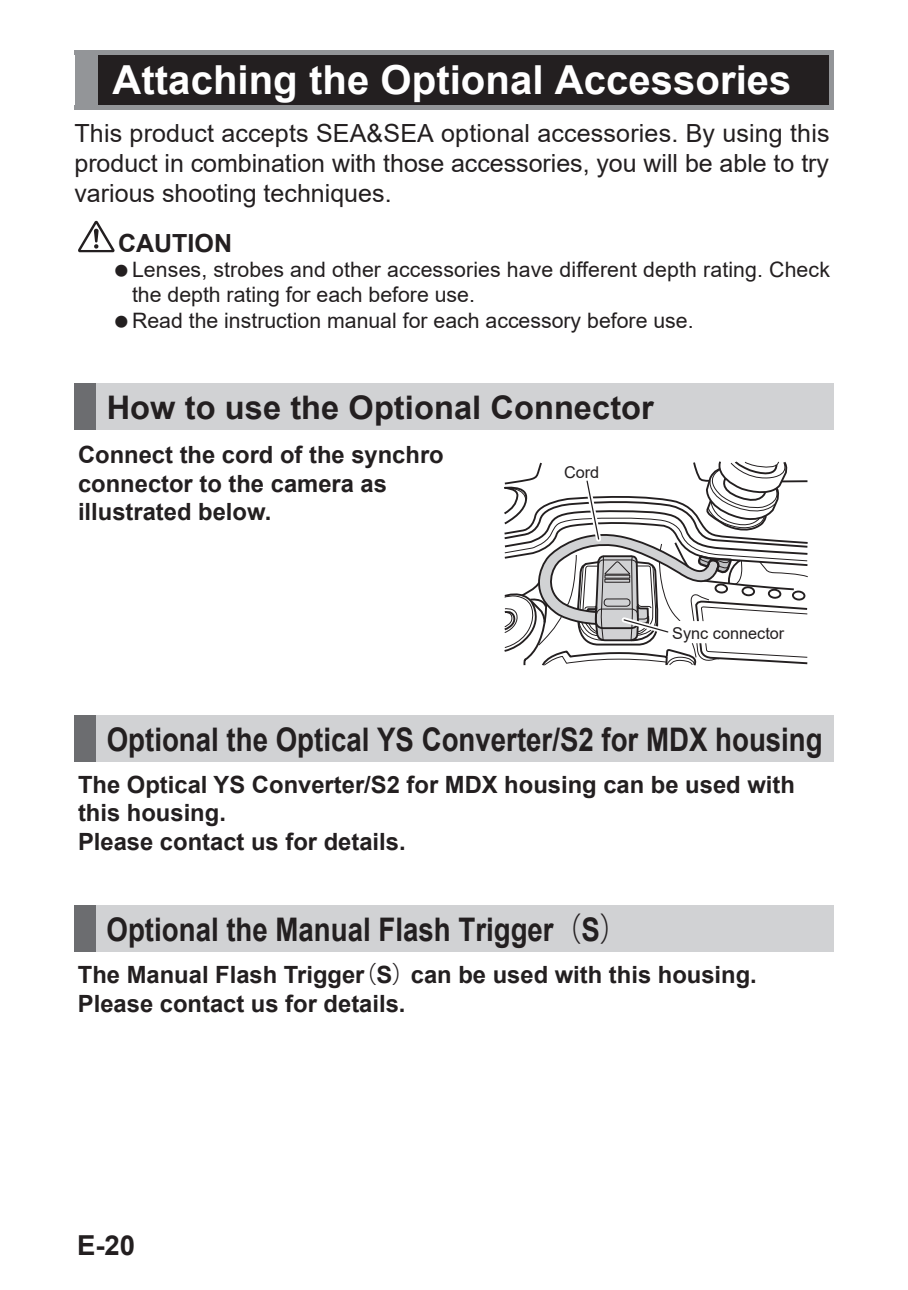
<style>
.page{position:relative;width:908px;height:1290px;background:#fff}
.page>*{position:absolute;margin:0;border:0;box-sizing:border-box;transform-origin:0 0}
.t1{font:700 40px "Arial";color:#fff}
.t2{font:700 32.5px "Arial";color:#231f20;scale:.85 1}
.t3{font:700 32.5px "Arial";color:#231f20}
.t4{font:700 27.5px "Arial";color:#231f20}
.t5{font:25px/30px "Arial";color:#231f20;text-align:justify}
.t6{font:700 25px "Arial";color:#231f20}
.t7{font:700 23.75px/28.5px "Arial";color:#231f20}
.t8{font:21.25px/25.5px "Arial";color:#231f20}
.t9{font:16.25px "Arial";color:#231f20}
.s1{font-family:"Koz Go Pr 6 N";font-weight:400}
</style>
<div class="page">
<div style="left:77px;top:52px;width:21px;height:55px;background:#939598"></div>
<div style="left:98px;top:52px;width:732px;height:55px;background:#231f20"></div>
<div style="left:74px;top:52px;width:5px;height:56px;background:#939598"></div>
<div style="left:828px;top:52px;width:5px;height:55px;background:#939598"></div>
<div style="left:74px;top:50px;width:759px;height:5px;background:#939598"></div>
<div style="left:74px;top:105px;width:759px;height:5px;background:#939598"></div>
<div style="left:96px;top:715px;width:737px;height:47px;background:#d1d2d4"></div>
<div style="left:74px;top:715px;width:22px;height:47px;background:#6c6d70"></div>
<svg style="left:78px;top:221px;width:36px;height:31px"></svg>
<div style="left:74px;top:383px;width:22px;height:46px;background:#6c6d70"></div>
<div style="left:96px;top:383px;width:737px;height:46px;background:#d1d2d4"></div>
<svg style="left:504px;top:461px;width:304px;height:205px"></svg>
<div style="left:96px;top:905px;width:737px;height:46px;background:#d1d2d4"></div>
<div style="left:74px;top:905px;width:22px;height:46px;background:#6c6d70"></div>
<h1 class="t1" style="left:112px;top:52px;width:680px">Attaching the Optional Accessories</h1>
<p class="t5" style="left:74px;top:118px;width:756px">This product accepts SEA&amp;SEA optional accessories. By using this product in combination with those accessories, you will be able to try various shooting techniques.</p>
<p class="t6" style="left:118px;top:225px;width:115px">CAUTION</p>
<p class="t8" style="left:132px;top:257px;width:699px">Lenses, strobes and other accessories have different depth rating. Check the depth rating for each before use.<br>Read the instruction manual for each accessory before use.</p>
<h2 class="t3" style="left:107px;top:384px;width:548px">How to use the Optional Connector</h2>
<p class="t7" style="left:78px;top:441px;width:367px">Connect the cord of the synchro connector to the camera as illustrated below.</p>
<p class="t9" style="left:563px;top:461px;width:37px">Cord</p>
<p class="t9" style="left:672px;top:622px;width:113px">Sync connector</p>
<h2 class="t2" style="left:107px;top:717px;width:843px">Optional the Optical YS Converter/S2 for MDX housing</h2>
<p class="t7" style="left:78px;top:770px;width:718px">The Optical YS Converter/S2 for MDX housing can be used with this housing.<br>Please contact us for details.</p>
<h2 class="t2" style="left:106px;top:906px;width:614px">Optional the Manual Flash Trigger<span class="s1">（</span>S<span class="s1">）</span></h2>
<p class="t7" style="left:78px;top:960px;width:680px">The Manual Flash Trigger<span class="s1">（</span>S<span class="s1">）</span>can be used with this housing.<br>Please contact us for details.</p>
<p class="t4" style="left:77px;top:1226px;width:60px">E-20</p>
</div>
